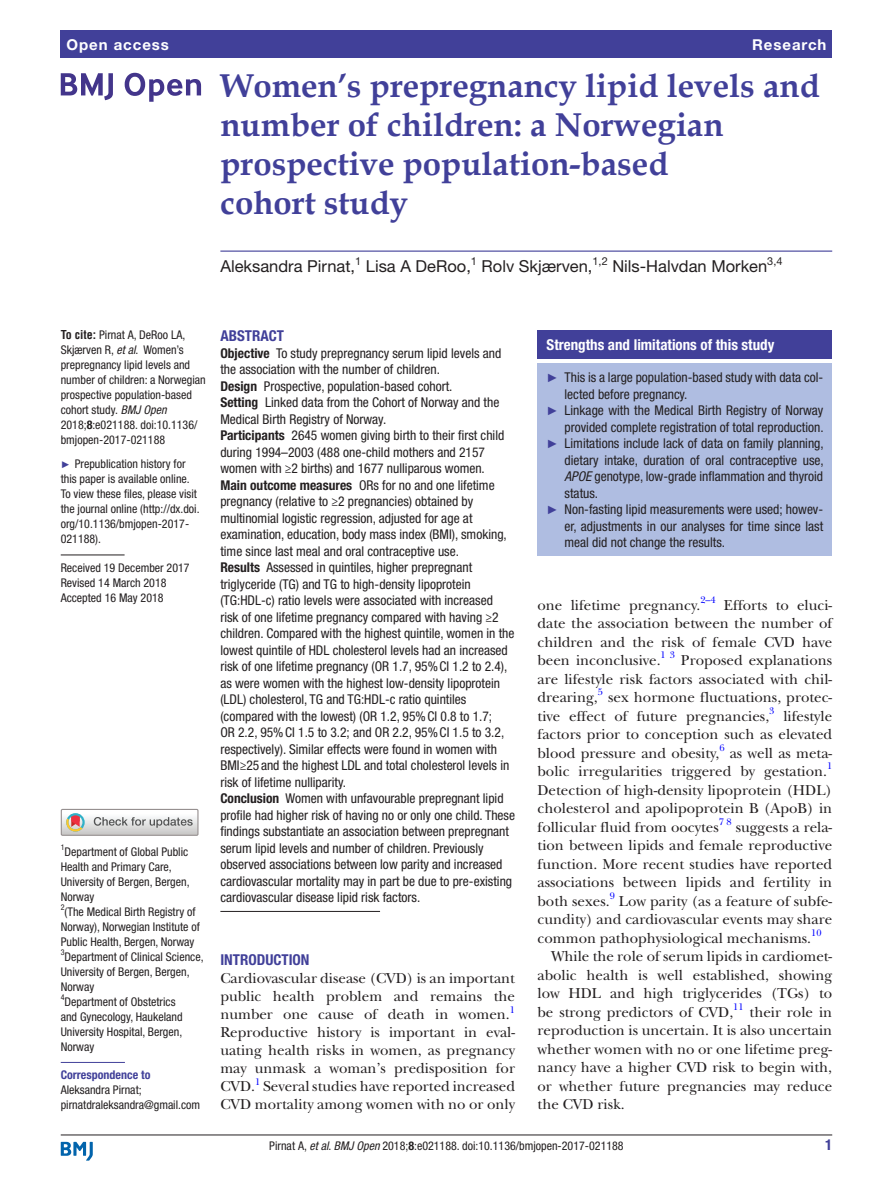
<style>
.page{position:relative;width:893px;height:1191px;background:#fff}
.page>*{position:absolute;margin:0;border:0;box-sizing:border-box;transform-origin:0 0}
.t1{font:700 33px/39px "Book Antiqua";color:#414099}
.t2{font:16.5px "Helvetica Neue LT Std";color:#231f20}
.t3{font:15px/18.5px "New Baskerville";color:#231f20;text-align:justify}
.t4{font:700 condensed 15px "Helvetica Neue LT Std";color:#fff}
.t5{font:700 condensed 15px "Helvetica Neue LT Std";color:#414099}
.t6{font:700 15px "Helvetica Neue LT Std";letter-spacing:.065em;color:#fff}
.t7{font:condensed 13.5px/16.5px "Helvetica Neue LT Std";color:#231f20}
.t8{font:condensed 12px/15px "Helvetica Neue LT Std";color:#231f20}
.t9{font:700 condensed 12px "Helvetica Neue LT Std";color:#414099}
.t10{font:10.95px "Helvetica Neue LT Std";color:#231f20}
.t11{font:9.9px "New Baskerville";color:#00f}
.t12{font:condensed 7.95px "Helvetica Neue LT Std";color:#231f20}
.s1{font-family:"Helvetica LT Std";font-weight:700}
.s2{font-style:italic}
.s3{font-weight:700}
.s4{font-family:"Arial";font-stretch:normal;font-size:9.75px;color:#414099}
.s5{font-family:"Arial";font-stretch:normal;font-size:12px;color:#414099}
</style>
<div class="page">
<hr style="left:61px;top:1134px;width:771px;height:1px;background:#231f20">
<svg style="left:61px;top:1141px;width:32px;height:19px"></svg>
<div style="left:61px;top:31px;width:771px;height:27px;background:#414099"></div>
<hr style="left:220px;top:250px;width:612px;height:2px;background:#414099">
<hr style="left:61px;top:554px;width:64px;height:1px;background:#231f20">
<hr style="left:61px;top:1062px;width:64px;height:1px;background:#414099">
<svg style="left:61px;top:73px;width:52px;height:27px"></svg>
<svg style="left:125px;top:73px;width:76px;height:29px"></svg>
<div style="left:61px;top:809px;width:138px;height:27px;border:1px solid #969090"></div>
<svg style="left:61px;top:809px;width:137px;height:26px"></svg>
<hr style="left:220px;top:911px;width:160px;height:1px;background:#231f20">
<div style="left:538px;top:331px;width:294px;height:28px;background:#414099"></div>
<div style="left:538px;top:363px;width:294px;height:193px;background:#afbde1"></div>
<p class="t6" style="left:66px;top:35px;width:104px">Open access</p>
<p class="t6" style="left:752px;top:35px;width:76px">Research</p>
<h1 class="t1" style="left:220px;top:66px;width:601px">Women’s prepregnancy lipid levels and number of children: a Norwegian prospective population-based<br>cohort study</h1>
<p class="t2" style="left:220px;top:257px;width:136px">Aleksandra Pirnat,</p>
<p class="t10" style="left:355px;top:254px;width:8px">1</p>
<p class="t2" style="left:366px;top:257px;width:107px">Lisa A DeRoo,</p>
<p class="t10" style="left:471px;top:254px;width:8px">1</p>
<p class="t2" style="left:482px;top:257px;width:112px">Rolv Skjærven,</p>
<p class="t10" style="left:593px;top:254px;width:17px">1,2</p>
<p class="t2" style="left:612px;top:257px;width:156px">Nils-Halvdan Morken</p>
<p class="t10" style="left:767px;top:254px;width:17px">3,4</p>
<p class="t8" style="left:61px;top:327px;width:147px"><span class="s1">To cite:</span> Pirnat A, DeRoo LA,<br>Skjærven R, <span class="s2">et al</span>. Women’s prepregnancy lipid levels and number of children: a Norwegian prospective population-based cohort study. <span class="s2">BMJ Open<br></span>2018;<span class="s3">8</span>:e021188. doi:10.1136/ bmjopen-2017-021188</p>
<p class="t8" style="left:61px;top:456px;width:140px"><span class="s4">►</span> Prepublication history for this paper is available online.<br>To view these files, please visit the journal online (http://dx.doi. org/10.1136/bmjopen-2017-<br>021188).</p>
<p class="t8" style="left:61px;top:560px;width:130px">Received 19 December 2017<br>Revised 14 March 2018<br>Accepted 16 May 2018</p>
<p class="t12" style="left:61px;top:843px;width:5px">1</p>
<p class="t8" style="left:61px;top:844px;width:130px;text-indent:4px">Department of Global Public<br>Health and Primary Care,<br>University of Bergen, Bergen,<br>Norway</p>
<p class="t12" style="left:61px;top:903px;width:5px">2</p>
<p class="t8" style="left:61px;top:904px;width:141px;text-align:center">(The Medical Birth Registry of<br>Norway), Norwegian Institute of<br>Public Health, Bergen, Norway</p>
<p class="t12" style="left:61px;top:948px;width:5px">3</p>
<p class="t8" style="left:61px;top:949px;width:144px;text-indent:4px">Department of Clinical Science,<br>University of Bergen, Bergen,<br>Norway<br><sup>4</sup>Department of Obstetrics<br>and Gynecology, Haukeland<br>University Hospital, Bergen,<br>Norway</p>
<p class="t9" style="left:61px;top:1067px;width:91px">Correspondence to</p>
<p class="t8" style="left:61px;top:1082px;width:141px">Aleksandra Pirnat; pirnatdraleksandra@gmail.com</p>
<p class="t5" style="left:220px;top:327px;width:65px">Abstract</p>
<p class="t7" style="left:220px;top:345px;width:296px"><span class="s3">Objective</span> To study prepregnancy serum lipid levels and the association with the number of children.<br><span class="s3">Design</span> Prospective, population-based cohort.<br><span class="s3">Setting</span> Linked data from the Cohort of Norway and the Medical Birth Registry of Norway.<br><span class="s3">Participants</span> 2645 women giving birth to their first child during 1994–2003 (488 one-child mothers and 2157 women with ≥2 births) and 1677 nulliparous women.<br><span class="s3">Main outcome measures</span> ORs for no and one lifetime pregnancy (relative to ≥2 pregnancies) obtained by multinomial logistic regression, adjusted for age at examination, education, body mass index (BMI), smoking, time since last meal and oral contraceptive use.<br><span class="s3">Results</span> Assessed in quintiles, higher prepregnant triglyceride (TG) and TG to high-density lipoprotein (TG:HDL-c) ratio levels were associated with increased<br>risk of one lifetime pregnancy compared with having ≥2 children. Compared with the highest quintile, women in the lowest quintile of HDL cholesterol levels had an increased risk of one lifetime pregnancy (OR 1.7, 95%CI 1.2 to 2.4), as were women with the highest low-density lipoprotein (LDL) cholesterol, TG and TG:HDL-c ratio quintiles (compared with the lowest) (OR 1.2, 95%CI 0.8 to 1.7;<br>OR 2.2, 95%CI 1.5 to 3.2; and OR 2.2, 95%CI 1.5 to 3.2, respectively). Similar effects were found in women with BMI≥25 and the highest LDL and total cholesterol levels in risk of lifetime nulliparity.<br><span class="s3">Conclusion</span> Women with unfavourable prepregnant lipid profile had higher risk of having no or only one child. These findings substantiate an association between prepregnant serum lipid levels and number of children. Previously observed associations between low parity and increased cardiovascular mortality may in part be due to pre-existing cardiovascular disease lipid risk factors.</p>
<p class="t5" style="left:220px;top:951px;width:91px">Introduction</p>
<p class="t3" style="left:220px;top:969px;width:296px;line-height:18px">Cardiovascular disease (CVD) is an important public health problem and remains the number one cause of death in women.</p>
<p class="t11" style="left:510px;top:1003px;width:7px">1</p>
<p class="t3" style="left:220px;top:1023px;width:296px;line-height:18px">Reproductive history is important in eval&shy;uating health risks in women, as pregnancy may unmask a woman’s predisposition for CVD.</p>
<p class="t11" style="left:255px;top:1075px;width:7px">1</p>
<p class="t3" style="left:220px;top:1077px;width:296px;line-height:18px;text-align:right">Several studies have reported increased<br>CVD mortality among women with no or only</p>
<p class="t4" style="left:547px;top:336px;width:229px">Strengths and limitations of this study</p>
<p class="t7" style="left:547px;top:369px;width:278px"><span class="s5">►</span> This is a large population-based study with data col-</p>
<p class="t7" style="left:565px;top:385px;width:124px">lected before pregnancy.</p>
<p class="t7" style="left:547px;top:402px;width:278px"><span class="s5">►</span> Linkage with the Medical Birth Registry of Norway</p>
<p class="t7" style="left:565px;top:418px;width:261px">provided complete registration of total reproduction.</p>
<p class="t7" style="left:547px;top:435px;width:279px"><span class="s5">►</span> Limitations include lack of data on family planning,</p>
<p class="t7" style="left:565px;top:451px;width:261px">dietary intake, duration of oral contraceptive use,</p>
<p class="t7" style="left:565px;top:468px;width:260px"><span class="s2">APOE</span> genotype, low-grade inflammation and thyroid</p>
<p class="t7" style="left:565px;top:484px;width:35px">status.</p>
<p class="t7" style="left:547px;top:501px;width:278px"><span class="s5">►</span> Non-fasting lipid measurements were used; howev-</p>
<p class="t7" style="left:565px;top:517px;width:260px">er, adjustments in our analyses for time since last</p>
<p class="t7" style="left:565px;top:534px;width:162px">meal did not change the results.</p>
<p class="t3" style="left:538px;top:595px;width:180px">one lifetime pregnancy.<sup>2–4</sup></p>
<p class="t3" style="left:538px;top:595px;width:296px;text-indent:186px">Efforts to eluci&shy;date the association between the number of children and the risk of female CVD have been inconclusive.</p>
<p class="t11" style="left:661px;top:649px;width:16px">1 3</p>
<p class="t3" style="left:538px;top:651px;width:296px;text-indent:143px">Proposed explanations are lifestyle risk factors associated with chil&shy;drearing,</p>
<p class="t11" style="left:598px;top:686px;width:7px">5</p>
<p class="t3" style="left:538px;top:688px;width:296px;text-indent:71px">sex hormone fluctuations, protec&shy;tive effect of future pregnancies,<sup>3</sup></p>
<p class="t3" style="left:538px;top:706px;width:296px;text-indent:246px">lifestyle factors prior to conception such as elevated blood pressure and obesity,</p>
<p class="t11" style="left:719px;top:742px;width:7px">6</p>
<p class="t3" style="left:538px;top:743px;width:296px;text-indent:192px">as well as meta&shy;bolic irregularities triggered by gestation.</p>
<p class="t11" style="left:827px;top:760px;width:7px">1</p>
<p class="t3" style="left:538px;top:780px;width:296px">Detection of high-density lipoprotein (HDL) cholesterol and apolipoprotein B (ApoB) in follicular fluid from oocytes</p>
<p class="t11" style="left:719px;top:816px;width:14px">7 8</p>
<p class="t3" style="left:538px;top:817px;width:296px;text-indent:198px">suggests a rela&shy;tion between lipids and female reproductive function. More recent studies have reported associations between lipids and fertility in both sexes.</p>
<p class="t11" style="left:610px;top:890px;width:7px">9</p>
<p class="t3" style="left:538px;top:891px;width:296px;text-indent:81px">Low parity (as a feature of subfe&shy;cundity) and cardiovascular events may share common pathophysiological mechanisms.</p>
<p class="t11" style="left:811px;top:927px;width:12px">10</p>
<p class="t3" style="left:538px;top:947px;width:296px;text-indent:14px">While the role of serum lipids in cardiomet&shy;abolic health is well established, showing low HDL and high triglycerides (TGs) to be strong predictors of CVD,</p>
<p class="t11" style="left:733px;top:1001px;width:12px">11</p>
<p class="t3" style="left:538px;top:1002px;width:296px;text-indent:212px">their role in reproduction is uncertain. It is also uncertain whether women with no or one lifetime preg&shy;nancy have a higher CVD risk to begin with, or whether future pregnancies may reduce the CVD risk.</p>
<p class="t8" style="left:269px;top:1137px;width:356px">Pirnat A, <span class="s2">et al</span>. <span class="s2">BMJ Open</span> 2018;<span class="s3">8</span>:e021188. doi:10.1136/bmjopen-2017-021188</p>
<p class="t5" style="left:825px;top:1135px;width:9px">1</p>
</div>
